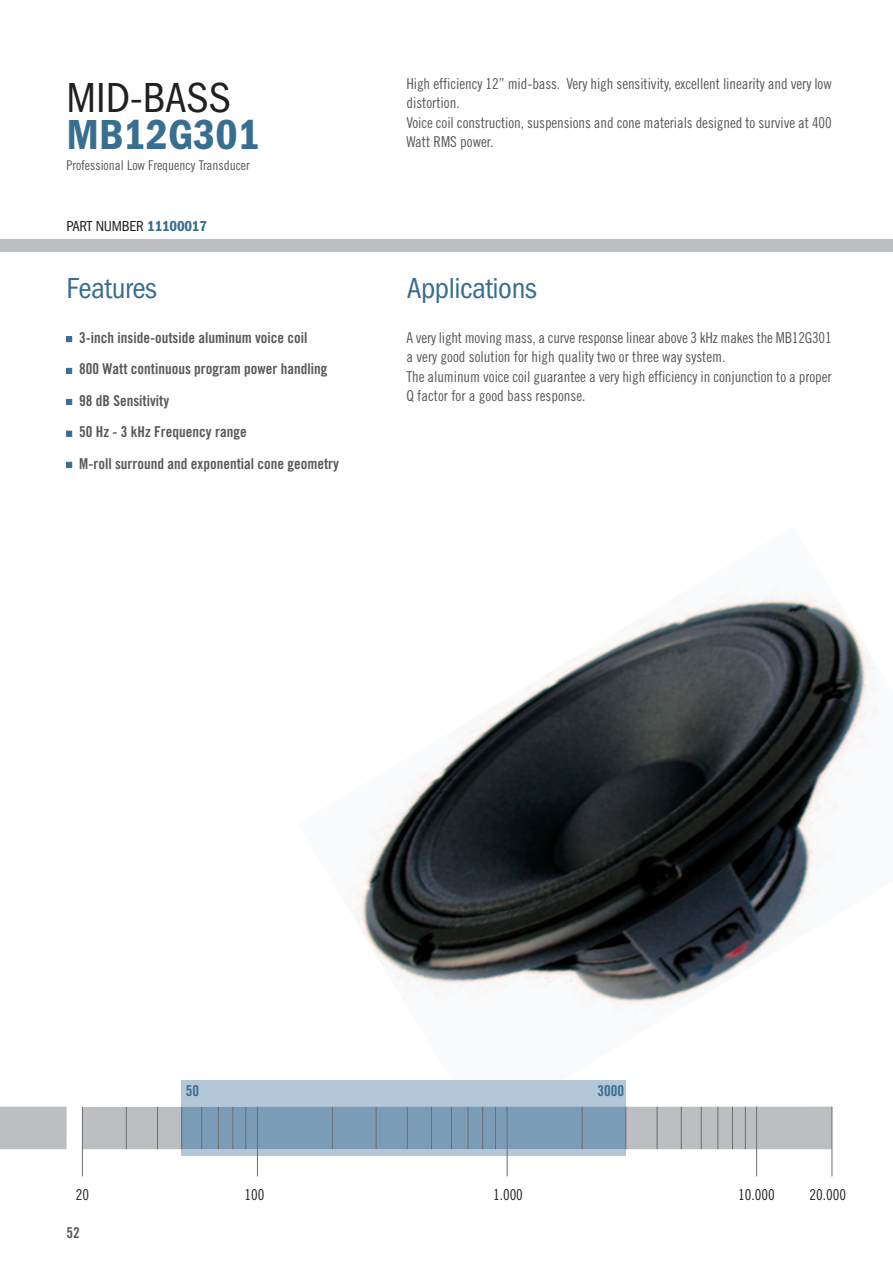
<style>
.page{position:relative;width:893px;height:1263px;background:#fff}
.page>*{position:absolute;margin:0;border:0;box-sizing:border-box;transform-origin:0 0}
.t1{font:condensed 43.5px "Franklin Gothic";color:#231f20}
.t2{font:600 condensed 43.5px "Franklin Gothic";color:#386e8f}
.t3{font:condensed 30px "Franklin Gothic";letter-spacing:-.015em;color:#386e8f}
.t4{font:15px/19.5px "Trade Gothic Cond Eighteen";letter-spacing:-.005em;color:#57585a}
.t5{font:15px/31.5px "Trade Gothic Bold Cond Twenty";color:#57585a}
.t6{font:15px "Trade Gothic Cond Eighteen";color:#231f20}
.t7{font:condensed 15px "Franklin Gothic";letter-spacing:-.015em;color:#231f20}
.t8{font:15px "Trade Gothic Bold Cond Twenty";color:#386e8f}
.t9{font:13.5px "Trade Gothic Cond Eighteen";color:#57585a}
.s1{font-weight:600;color:#386e8f}
</style>
<div class="page">
<img style="left:355px;top:595px;width:520px;height:512px">
<div style="left:0;top:239px;width:893px;height:13px;background:#bdbec1"></div>
<svg style="left:66px;top:336px;width:6px;height:6px"></svg>
<svg style="left:66px;top:368px;width:6px;height:6px"></svg>
<svg style="left:66px;top:399px;width:6px;height:6px"></svg>
<svg style="left:66px;top:431px;width:6px;height:6px"></svg>
<svg style="left:66px;top:462px;width:6px;height:6px"></svg>
<div style="left:182px;top:1080px;width:444px;height:76px;background:#b4c7d8"></div>
<div style="left:0;top:1107px;width:67px;height:42px;background:#bdbec1"></div>
<div style="left:82px;top:1107px;width:750px;height:42px;background:#bdbec1"></div>
<div style="left:182px;top:1107px;width:444px;height:42px;background:#7b9cb7"></div>
<hr style="left:126px;top:1107px;width:1px;height:42px;background:#6d6e71">
<hr style="left:157px;top:1107px;width:1px;height:42px;background:#6d6e71">
<hr style="left:181px;top:1107px;width:1px;height:42px;background:#6d6e71">
<hr style="left:201px;top:1107px;width:1px;height:42px;background:#6d6e71">
<hr style="left:218px;top:1107px;width:1px;height:42px;background:#6d6e71">
<hr style="left:233px;top:1107px;width:1px;height:42px;background:#6d6e71">
<hr style="left:332px;top:1107px;width:1px;height:42px;background:#6d6e71">
<hr style="left:376px;top:1107px;width:1px;height:42px;background:#6d6e71">
<hr style="left:407px;top:1107px;width:1px;height:42px;background:#6d6e71">
<hr style="left:431px;top:1107px;width:1px;height:42px;background:#6d6e71">
<hr style="left:451px;top:1107px;width:1px;height:42px;background:#6d6e71">
<hr style="left:468px;top:1107px;width:1px;height:42px;background:#6d6e71">
<hr style="left:482px;top:1107px;width:1px;height:42px;background:#6d6e71">
<hr style="left:582px;top:1107px;width:1px;height:42px;background:#6d6e71">
<hr style="left:626px;top:1107px;width:1px;height:42px;background:#6d6e71">
<hr style="left:657px;top:1107px;width:1px;height:42px;background:#6d6e71">
<hr style="left:681px;top:1107px;width:1px;height:42px;background:#6d6e71">
<hr style="left:701px;top:1107px;width:1px;height:42px;background:#6d6e71">
<hr style="left:718px;top:1107px;width:1px;height:42px;background:#6d6e71">
<hr style="left:732px;top:1107px;width:1px;height:42px;background:#6d6e71">
<hr style="left:745px;top:1107px;width:1px;height:42px;background:#6d6e71">
<hr style="left:245px;top:1107px;width:1px;height:42px;background:#6d6e71">
<hr style="left:495px;top:1107px;width:1px;height:42px;background:#6d6e71">
<hr style="left:82px;top:1107px;width:1px;height:69px;background:#6d6e71">
<hr style="left:832px;top:1107px;width:1px;height:69px;background:#6d6e71">
<hr style="left:756px;top:1107px;width:1px;height:69px;background:#6d6e71">
<hr style="left:257px;top:1107px;width:1px;height:69px;background:#6d6e71">
<hr style="left:507px;top:1107px;width:1px;height:69px;background:#6d6e71">
<h1 class="t1" style="left:67px;top:83px;width:166px">MID-BASS</h1>
<h1 class="t2" style="left:67px;top:120px;width:195px">MB12G301</h1>
<p class="t9" style="left:67px;top:160px;width:185px">Professional Low Frequency Transducer</p>
<p class="t7" style="left:67px;top:221px;width:142px">PART NUMBER <span class="s1">11100017</span></p>
<p class="t4" style="left:406px;top:75px;width:427px">High efficiency 12” mid-bass. Very high sensitivity, excellent linearity and very low distortion.<br>Voice coil construction, suspensions and cone materials designed to survive at 400<br>Watt RMS power.</p>
<h2 class="t3" style="left:67px;top:278px;width:92px">Features</h2>
<h2 class="t3" style="left:407px;top:278px;width:132px">Applications</h2>
<p class="t5" style="left:79px;top:323px;width:261px">3-inch inside-outside aluminum voice coil<br>800 Watt continuous program power handling 98 dB Sensitivity<br>50 Hz - 3 kHz Frequency range<br>M-roll surround and exponential cone geometry</p>
<p class="t4" style="left:406px;top:329px;width:427px">A very light moving mass, a curve response linear above 3 kHz makes the MB12G301 a very good solution for high quality two or three way system.<br>The aluminum voice coil guarantee a very high efficiency in conjunction to a proper Q factor for a good bass response.</p>
<p class="t8" style="left:186px;top:1085px;width:15px">50</p>
<p class="t8" style="left:597px;top:1085px;width:28px">3000</p>
<p class="t6" style="left:76px;top:1189px;width:15px">20</p>
<p class="t6" style="left:244px;top:1189px;width:21px">100</p>
<p class="t6" style="left:493px;top:1189px;width:31px">1.000</p>
<p class="t6" style="left:738px;top:1189px;width:38px">10.000</p>
<p class="t6" style="left:809px;top:1189px;width:38px">20.000</p>
<p class="t5" style="left:67px;top:1218px;width:15px">52</p>
</div>
